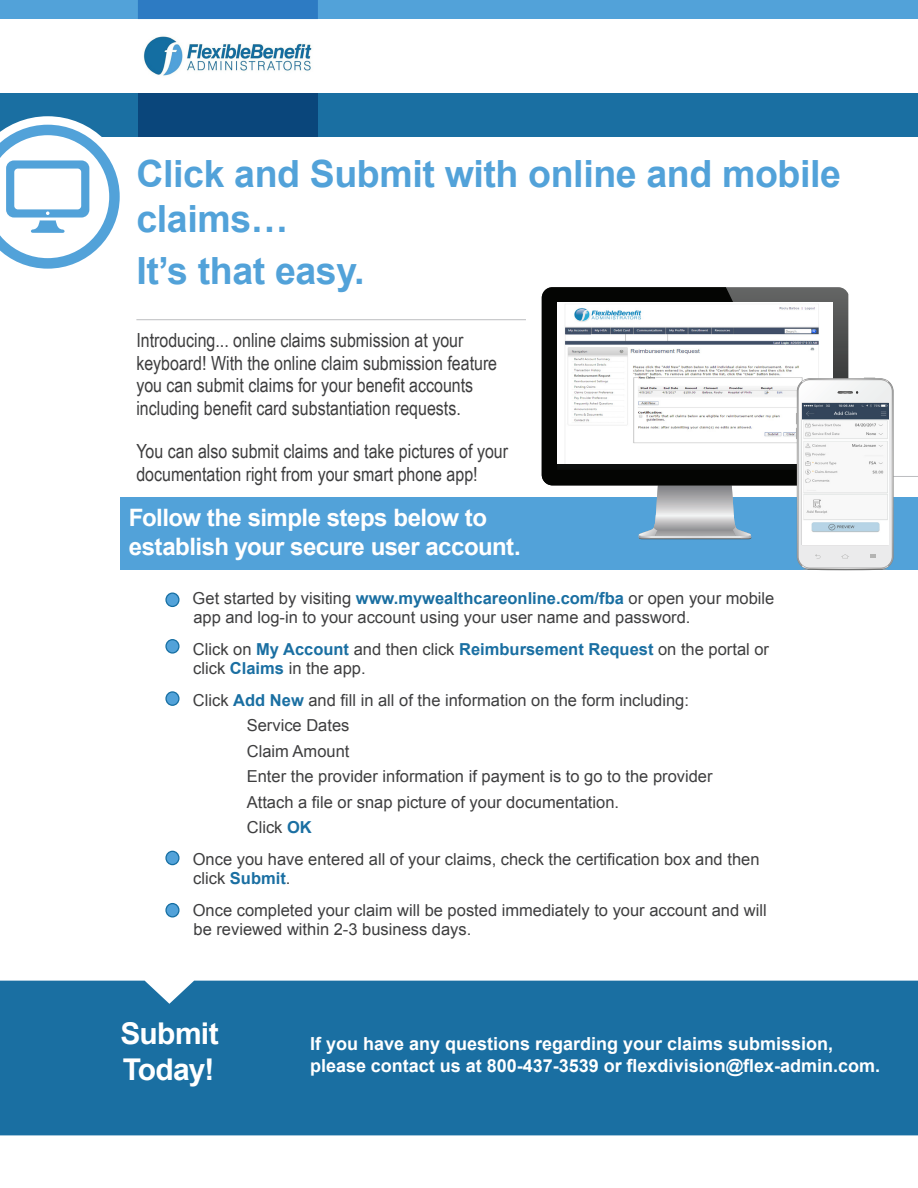
<style>
.page{position:relative;width:918px;height:1188px;background:#fff}
.page>*{position:absolute;margin:0;border:0;box-sizing:border-box;transform-origin:0 0}
.t1{font:700 37.5px/45px "Arial";letter-spacing:-.01em;color:#52a2d9}
.t2{font:700 30px "Arial";letter-spacing:-.025em;color:#fff}
.t3{font:700 24px/28.8px "Arial";letter-spacing:-.02em;color:#fff}
.t4{font:19.5px/22.5px "Arial Narrow";color:#3e3e3f}
.t5{font:700 18px/22.5px "Arial";color:#fff}
.t6{font:16.5px/19.5px "Arial";color:#3e3e3f}
.s1{font-weight:700;color:#1a6fa2}
</style>
<div class="page">
<hr style="left:136px;top:319px;width:718px;height:1px;background:#bcbdc0">
<hr style="left:849px;top:476px;width:69px;height:1px;background:#bcbdc0">
<div style="left:526px;top:287px;width:338px;height:200px;background:#fff"></div>
<div style="left:0;top:981px;width:918px;height:154px;background:#1a6fa2"></div>
<div style="left:120px;top:497px;width:798px;height:72px;background:#52a2d9"></div>
<div style="left:0;top:94px;width:918px;height:43px;background:#1a6fa2"></div>
<div style="left:138px;top:94px;width:180px;height:43px;background:#0a467b"></div>
<img style="left:143px;top:36px;width:169px;height:40px">
<div style="left:0;top:0;width:918px;height:19px;background:#52a2d9"></div>
<div style="left:138px;top:0;width:180px;height:19px;background:#2d7bc3"></div>
<svg style="left:0;top:116px;width:120px;height:153px"></svg>
<svg style="left:639px;top:485px;width:112px;height:54px"></svg>
<svg style="left:822px;top:287px;width:26px;height:91px;background:#535454"></svg>
<svg style="left:542px;top:287px;width:280px;height:198px;background:#111210"></svg>
<div style="left:166px;top:593px;width:13px;height:13px;background:#52a2d9;border-radius:50%"></div>
<div style="left:165px;top:593px;width:15px;height:14px;border:1px solid #156ea2;border-radius:50%"></div>
<svg style="left:166px;top:640px;width:13px;height:13px"></svg>
<div style="left:165px;top:639px;width:15px;height:15px;border:1px solid #156ea2;border-radius:50%"></div>
<svg style="left:166px;top:692px;width:13px;height:13px"></svg>
<div style="left:165px;top:691px;width:15px;height:15px;border:1px solid #156ea2;border-radius:50%"></div>
<div style="left:166px;top:851px;width:13px;height:14px;background:#52a2d9;border-radius:50%"></div>
<div style="left:165px;top:851px;width:15px;height:14px;border:1px solid #156ea2;border-radius:50%"></div>
<img style="left:557px;top:302px;width:276px;height:162px">
<svg style="left:796px;top:378px;width:97px;height:192px"></svg>
<svg style="left:166px;top:904px;width:13px;height:13px"></svg>
<div style="left:165px;top:903px;width:15px;height:15px;border:1px solid #156ea2;border-radius:50%"></div>
<p class="t1" style="left:136px;top:153px;width:706px">Click and Submit with online and mobile claims…</p>
<p class="t1" style="left:136px;top:250px;width:230px">It’s that easy.</p>
<p class="t4" style="left:136px;top:328px;width:362px">Introducing... online claims submission at your keyboard! With the online claim submission feature you can submit claims for your benefit accounts including benefit card substantiation requests.</p>
<p class="t4" style="left:136px;top:439px;width:373px">You can also submit claims and take pictures of your documentation right from your smart phone app!</p>
<p class="t3" style="left:129px;top:504px;width:394px">Follow the simple steps below to establish your secure user account.</p>
<p class="t6" style="left:193px;top:588px;width:583px">Get started by visiting <span class="s1">www.mywealthcareonline.com/fba</span> or open your mobile app and log-in to your account using your user name and password.</p>
<p class="t6" style="left:193px;top:639px;width:578px">Click on <span class="s1">My Account</span> and then click <span class="s1">Reimbursement Request</span> on the portal or click <span class="s1">Claims</span> in the app.</p>
<p class="t6" style="left:193px;top:690px;width:498px">Click <span class="s1">Add New</span> and fill in all of the information on the form including:</p>
<p class="t6" style="left:247px;top:716px;width:104px">Service Dates</p>
<p class="t6" style="left:247px;top:741px;width:104px">Claim Amount</p>
<p class="t6" style="left:247px;top:767px;width:467px">Enter the provider information if payment is to go to the provider</p>
<p class="t6" style="left:247px;top:792px;width:374px">Attach a file or snap picture of your documentation.</p>
<p class="t6" style="left:247px;top:818px;width:67px">Click <span class="s1">OK</span></p>
<p class="t6" style="left:193px;top:849px;width:568px">Once you have entered all of your claims, check the certification box and then click <span class="s1">Submit</span>.</p>
<p class="t6" style="left:193px;top:900px;width:576px">Once completed your claim will be posted immediately to your account and will be reviewed within 2-3 business days.</p>
<p class="t2" style="left:120px;top:1014px;width:100px">Submit</p>
<p class="t2" style="left:123px;top:1050px;width:93px">Today!</p>
<p class="t5" style="left:310px;top:1033px;width:572px">If you have any questions regarding your claims submission, please contact us at 800-437-3539 or flexdivision@flex-admin.com.</p>
</div>
